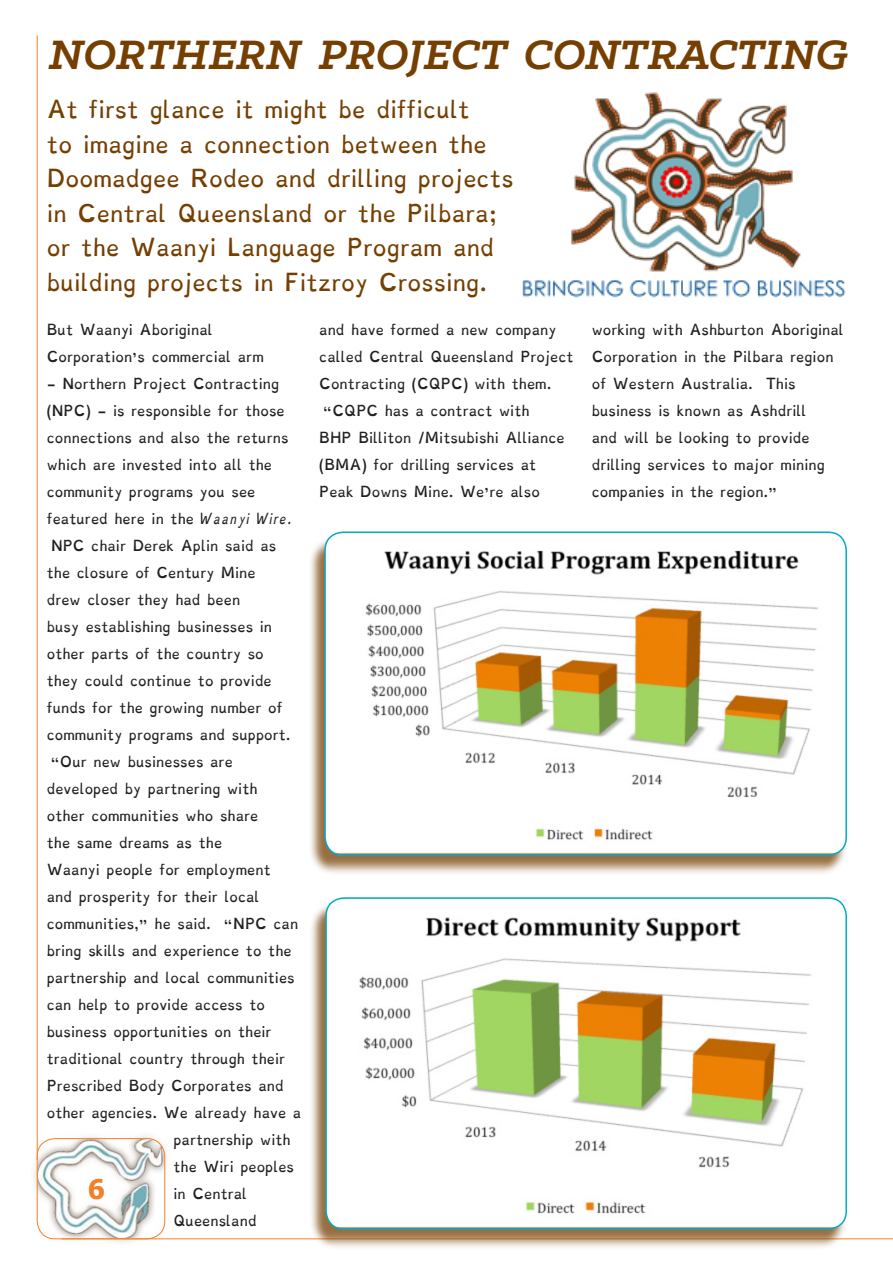
<style>
.page{position:relative;width:893px;height:1263px;background:#fff}
.page>*{position:absolute;margin:0;border:0;box-sizing:border-box;transform-origin:0 0}
.Heads{font:italic 700 46.5px "Klinic Slab";color:#753f02}
.t1{font:700 27px "Tahoma";color:#f48028}
.Text{font:19.5px/34.5px "Dyslexie";color:#753f02}
.Text-2{font:12px "Dyslexie";color:#231f20}
.s1{font-style:italic}
</style>
<div class="page">
<div style="left:29px;top:1130px;width:144px;height:117px;background:#753f02;opacity:.28"></div>
<img style="left:37px;top:1138px;width:128px;height:101px">
<div style="left:37px;top:1138px;width:128px;height:101px;border:1px solid #f48028;border-radius:18px"></div>
<hr style="left:61px;top:1238px;width:832px;height:1px;background:#f48028">
<hr style="left:37px;top:35px;width:1px;height:1125px;background:#f48028">
<img style="left:522px;top:92px;width:324px;height:206px">
<div style="left:309px;top:902px;width:538px;height:348px;background:#753f02;opacity:.75"></div>
<img style="left:326px;top:898px;width:520px;height:330px">
<div style="left:325px;top:897px;width:522px;height:333px;border:2px solid #03aac7;border-radius:18px"></div>
<div style="left:308px;top:536px;width:539px;height:341px;background:#753f02;opacity:.75"></div>
<img style="left:325px;top:534px;width:521px;height:320px">
<div style="left:324px;top:531px;width:523px;height:325px;border:2px solid #03aac7;border-radius:18px"></div>
<p class="Heads" style="left:49px;top:24px;width:801px">NORTHERN PROJECT CONTRACTING</p>
<p class="Text" style="left:47px;top:92px;width:468px">At first glance it might be difficult<br>to imagine a connection between the Doomadgee Rodeo and drilling projects in Central Queensland or the Pilbara; or the Waanyi Language Program and building projects in Fitzroy Crossing.</p>
<p class="Text-2" style="left:47px;top:320px;width:168px">But Waanyi Aboriginal</p>
<p class="Text-2" style="left:47px;top:347px;width:219px">Corporation’s commercial arm</p>
<p class="Text-2" style="left:47px;top:374px;width:234px">- Northern Project Contracting</p>
<p class="Text-2" style="left:47px;top:401px;width:239px">(NPC) - is responsible for those</p>
<p class="Text-2" style="left:47px;top:428px;width:243px">connections and also the returns</p>
<p class="Text-2" style="left:47px;top:455px;width:227px">which are invested into all the</p>
<p class="Text-2" style="left:47px;top:482px;width:210px">community programs you see</p>
<p class="Text-2" style="left:47px;top:509px;width:247px">featured here in the <span class="s1">Waanyi Wire.</span></p>
<p class="Text-2" style="left:51px;top:536px;width:227px">NPC chair Derek Aplin said as</p>
<p class="Text-2" style="left:47px;top:563px;width:210px">the closure of Century Mine</p>
<p class="Text-2" style="left:47px;top:590px;width:195px">drew closer they had been</p>
<p class="Text-2" style="left:47px;top:617px;width:227px">busy establishing businesses in</p>
<p class="Text-2" style="left:47px;top:644px;width:219px">other parts of the country so</p>
<p class="Text-2" style="left:47px;top:671px;width:227px">they could continue to provide</p>
<p class="Text-2" style="left:47px;top:698px;width:237px">funds for the growing number of</p>
<p class="Text-2" style="left:47px;top:725px;width:245px">community programs and support.</p>
<p class="Text-2" style="left:51px;top:752px;width:183px">“Our new businesses are</p>
<p class="Text-2" style="left:47px;top:779px;width:212px">developed by partnering with</p>
<p class="Text-2" style="left:47px;top:806px;width:213px">other communities who share</p>
<p class="Text-2" style="left:47px;top:833px;width:177px">the same dreams as the</p>
<p class="Text-2" style="left:47px;top:860px;width:226px">Waanyi people for employment</p>
<p class="Text-2" style="left:47px;top:887px;width:214px">and prosperity for their local</p>
<p class="Text-2" style="left:47px;top:914px;width:253px">communities,” he said. “NPC can</p>
<p class="Text-2" style="left:47px;top:941px;width:246px">bring skills and experience to the</p>
<p class="Text-2" style="left:47px;top:968px;width:250px">partnership and local communities</p>
<p class="Text-2" style="left:47px;top:995px;width:220px">can help to provide access to</p>
<p class="Text-2" style="left:47px;top:1022px;width:226px">business opportunities on their</p>
<p class="Text-2" style="left:47px;top:1049px;width:240px">traditional country through their</p>
<p class="Text-2" style="left:47px;top:1076px;width:238px">Prescribed Body Corporates and</p>
<p class="Text-2" style="left:47px;top:1103px;width:256px">other agencies. We already have a</p>
<p class="Text-2" style="left:173px;top:1130px;width:119px">partnership with</p>
<p class="Text-2" style="left:173px;top:1157px;width:122px">the Wiri peoples</p>
<p class="Text-2" style="left:173px;top:1184px;width:75px">in Central</p>
<p class="Text-2" style="left:173px;top:1211px;width:85px">Queensland</p>
<p class="Text-2" style="left:319px;top:320px;width:238px">and have formed a new company</p>
<p class="Text-2" style="left:319px;top:347px;width:256px">called Central Queensland Project</p>
<p class="Text-2" style="left:319px;top:374px;width:234px">Contracting (CQPC) with them.</p>
<p class="Text-2" style="left:323px;top:401px;width:208px">“CQPC has a contract with</p>
<p class="Text-2" style="left:319px;top:428px;width:247px">BHP Billiton /Mitsubishi Alliance</p>
<p class="Text-2" style="left:319px;top:455px;width:219px">(BMA) for drilling services at</p>
<p class="Text-2" style="left:319px;top:482px;width:222px">Peak Downs Mine. We’re also</p>
<h2 class="t1" style="left:88px;top:1170px;width:19px">6</h2>
<p class="Text-2" style="left:592px;top:320px;width:254px">working with Ashburton Aboriginal</p>
<p class="Text-2" style="left:592px;top:347px;width:243px">Corporation in the Pilbara region</p>
<p class="Text-2" style="left:592px;top:374px;width:205px">of Western Australia. This</p>
<p class="Text-2" style="left:592px;top:401px;width:216px">business is known as Ashdrill</p>
<p class="Text-2" style="left:592px;top:428px;width:219px">and will be looking to provide</p>
<p class="Text-2" style="left:592px;top:455px;width:235px">drilling services to major mining</p>
<p class="Text-2" style="left:592px;top:482px;width:187px">companies in the region.”</p>
</div>
